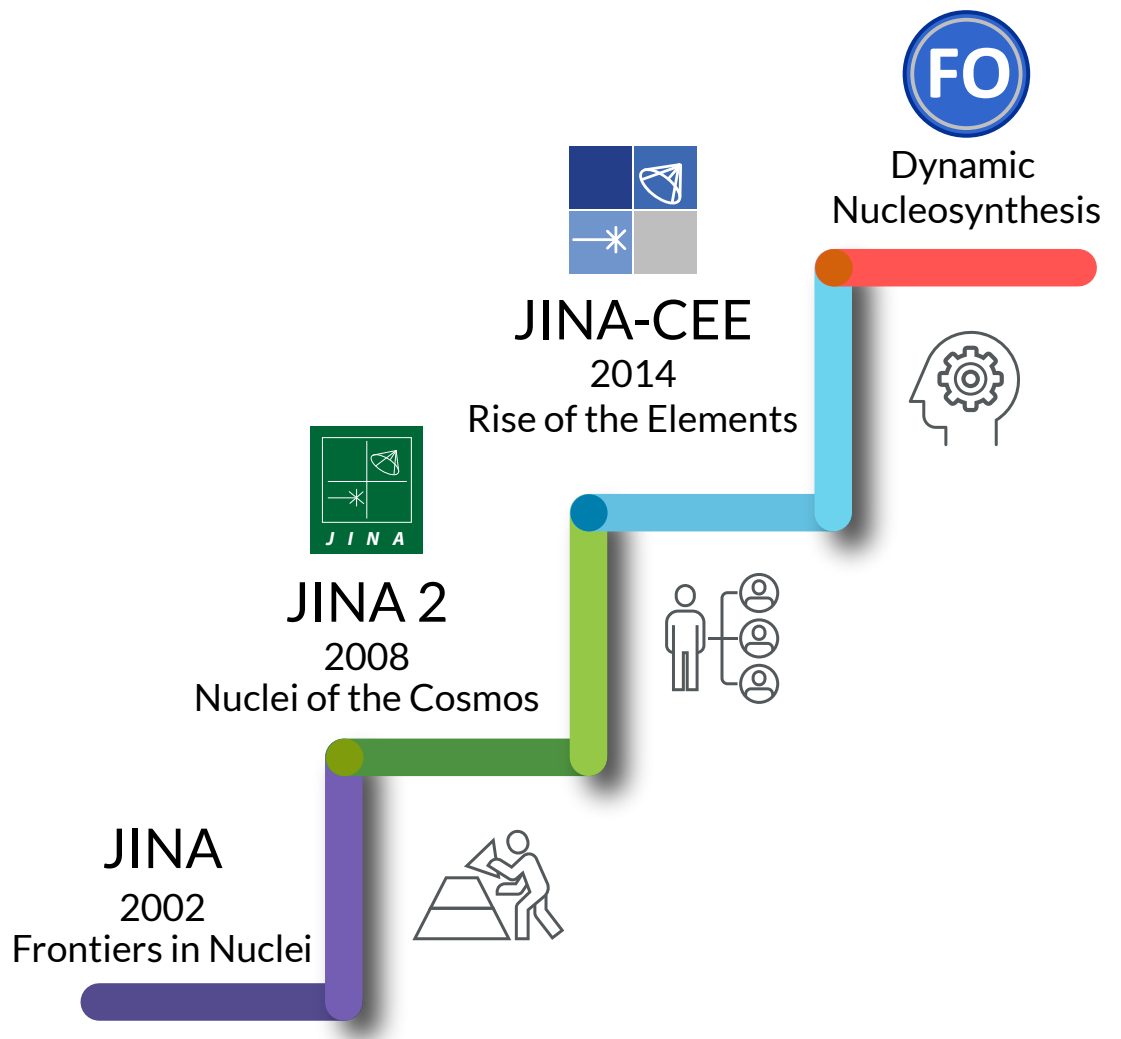
<style>
.page{position:relative;width:1121px;height:1039px;background:#fff}
.page>*{position:absolute;margin:0;border:0;box-sizing:border-box;transform-origin:0 0}
.t1{font:700 77.25px "Calibri";color:#fff}
.t2{font:55px "Lato";color:#000}
.t3{font:37.5px/45px "Lato";color:#000;text-align:center}
.t4{font:italic 700 19.25px "Myriad Pro";color:#fff}
</style>
<div class="page">
<div style="left:99px;top:983px;width:245px;height:37px;background:#544b8f"></div>
<svg style="left:902px;top:10px;width:128px;height:128px;background:#1943a0"></svg>
<svg style="left:906px;top:14px;width:120px;height:120px"></svg>
<svg style="left:910px;top:18px;width:112px;height:112px"></svg>
<div style="left:914px;top:22px;width:104px;height:104px;background:#3166cc;border-radius:50%"></div>
<div style="left:634px;top:146px;width:63px;height:62px;background:#3c69b2"></div>
<div style="left:569px;top:211px;width:62px;height:63px;background:#7094cc"></div>
<svg style="left:572px;top:226px;width:55px;height:28px"></svg>
<svg style="left:639px;top:163px;width:43px;height:42px"></svg>
<div style="left:569px;top:146px;width:62px;height:62px;background:#243e8a"></div>
<div style="left:634px;top:211px;width:63px;height:63px;background:#bfbebe"></div>
<div style="left:311px;top:426px;width:112px;height:128px;background:#006837"></div>
<div style="left:322px;top:437px;width:89px;height:85px;border:1px solid #fff"></div>
<hr style="left:366px;top:441px;width:1px;height:77px;background:#fff">
<hr style="left:328px;top:481px;width:79px;height:1px;background:#fff">
<svg style="left:328px;top:489px;width:36px;height:17px"></svg>
<svg style="left:370px;top:450px;width:30px;height:26px"></svg>
<svg style="left:908px;top:330px;width:112px;height:116px"></svg>
<svg style="left:665px;top:584px;width:40px;height:107px"></svg>
<hr style="left:708px;top:636px;width:29px;height:3px;background:#53595a">
<svg style="left:720px;top:573px;width:59px;height:130px"></svg>
<svg style="left:420px;top:829px;width:144px;height:111px"></svg>
<img style="left:305px;top:741px;width:115px;height:297px">
<div style="left:325px;top:757px;width:37px;height:244px;background:#735eb3"></div>
<div style="left:344px;top:738px;width:244px;height:38px;background:#4d9241"></div>
<img style="left:547px;top:493px;width:115px;height:339px">
<div style="left:570px;top:512px;width:37px;height:245px;background:#96c848"></div>
<div style="left:588px;top:494px;width:245px;height:37px;background:#63c0e0"></div>
<img style="left:792px;top:248px;width:115px;height:319px">
<div style="left:814px;top:268px;width:38px;height:244px;background:#6bd3ee"></div>
<div style="left:833px;top:249px;width:245px;height:37px;background:#ff5451"></div>
<div style="left:815px;top:249px;width:37px;height:37px;background:#d3610c;border-radius:50%"></div>
<div style="left:570px;top:494px;width:37px;height:37px;background:#007faf;border-radius:50%"></div>
<div style="left:326px;top:738px;width:37px;height:38px;background:#7e9c0b;border-radius:50%"></div>
<h2 class="t2" style="left:513px;top:289px;width:241px">JINA-CEE</h2>
<p class="t3" style="left:589px;top:351px;width:89px">2014</p>
<p class="t3" style="left:467px;top:395px;width:333px">Rise of the Elements</p>
<h1 class="t1" style="left:925px;top:22px;width:89px">FO</h1>
<p class="t3" style="left:831px;top:141px;width:271px">Dynamic<br>Nucleosynthesis</p>
<p class="t4" style="left:326px;top:525px;width:80px">JINA</p>
<h2 class="t2" style="left:285px;top:571px;width:164px">JINA 2</h2>
<p class="t3" style="left:323px;top:633px;width:89px">2008</p>
<p class="t3" style="left:194px;top:674px;width:347px">Nuclei of the Cosmos</p>
<h2 class="t2" style="left:102px;top:817px;width:122px">JINA</h2>
<p class="t3" style="left:119px;top:884px;width:88px">2002</p>
<p class="t3" style="left:11px;top:925px;width:304px">Frontiers in Nuclei</p>
</div>
